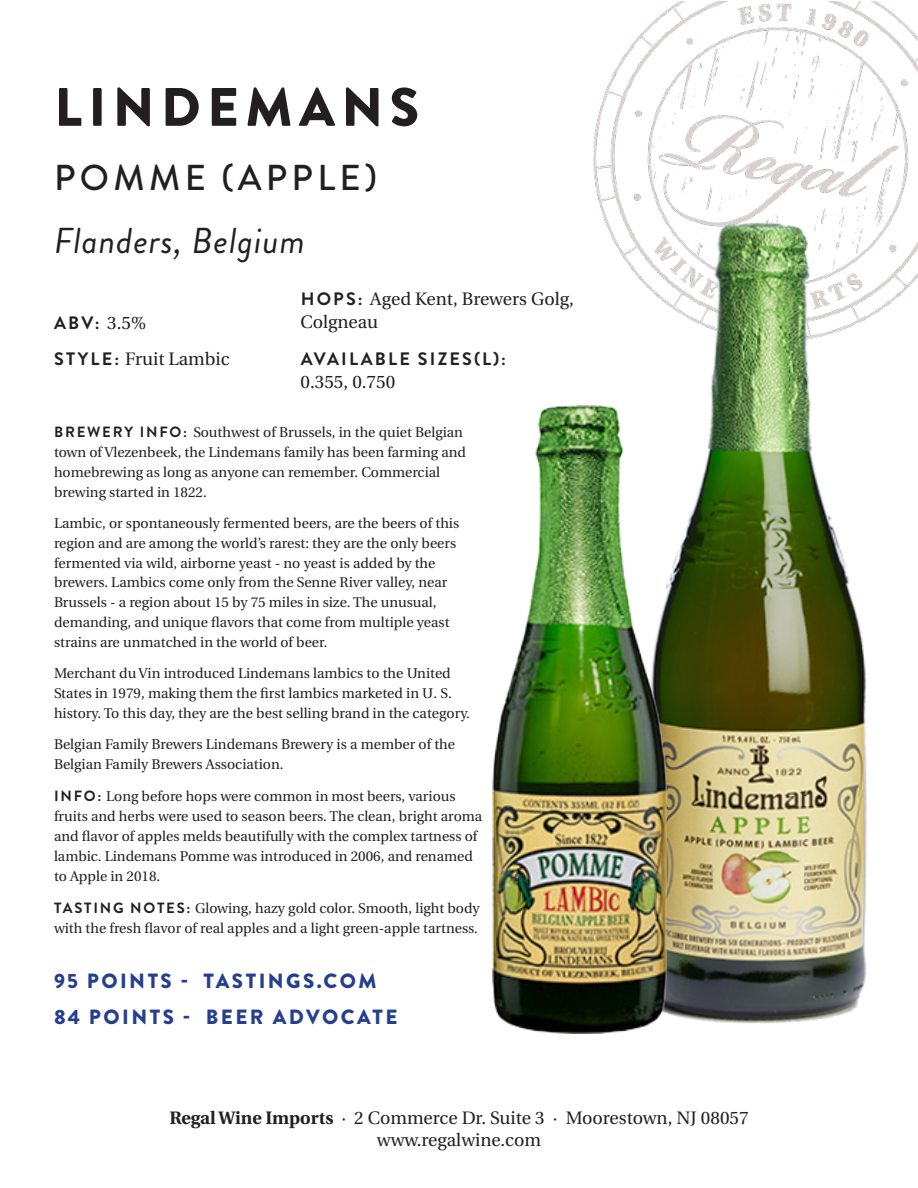
<style>
.page{position:relative;width:918px;height:1188px;background:#fff}
.page>*{position:absolute;margin:0;border:0;box-sizing:border-box;transform-origin:0 0}
.t1{font:900 54px "Brandon Grotesque";letter-spacing:.12em;color:#231f20}
.t2{font:italic 36px "Brandon Grotesque";letter-spacing:.025em;color:#231f20}
.t3{font:500 36px "Brandon Grotesque";letter-spacing:.12em;color:#231f20}
.t4{font:900 20.55px "Brandon Grotesque";letter-spacing:.12em;color:#253f8e}
.t5{font:18px/23.1px "Utopia";color:#231f20}
.t6{font:700 18px/23.1px "Brandon Grotesque";letter-spacing:.12em;color:#231f20}
.t7{font:14.1px/19.8px "Utopia";color:#231f20}
.s1{font-family:"Utopia";font-weight:400}
.s2{font-family:"Brandon Grotesque";font-weight:700}
.s3{font-family:"Brandon Grotesque";font-weight:700;font-size:14.85px}
.s4{font-weight:700}
</style>
<div class="page">
<img style="left:593px;top:1px;width:325px;height:315px">
<img style="left:640px;top:209px;width:232px;height:815px">
<img style="left:492px;top:406px;width:174px;height:627px">
<p class="t1" style="left:54px;top:69px;width:366px">LINDEMANS</p>
<p class="t3" style="left:54px;top:152px;width:324px">POMME (APPLE)</p>
<p class="t2" style="left:54px;top:216px;width:252px">Flanders, Belgium</p>
<p class="t6" style="left:54px;top:311px;width:94px">ABV: <span class="s1">3.5%</span></p>
<p class="t5" style="left:54px;top:348px;width:177px"><span class="s2">STYLE:</span> Fruit Lambic</p>
<p class="t5" style="left:301px;top:288px;width:275px"><span class="s2">HOPS:</span> Aged Kent, Brewers Golg,<br>Colgneau</p>
<p class="t6" style="left:301px;top:348px;width:207px">AVAILABLE SIZES(L):<br><span class="s1">0.355, 0.750</span></p>
<p class="t7" style="left:54px;top:423px;width:414px"><span class="s3">BREWERY INFO:</span> Southwest of Brussels, in the quiet Belgian town of Vlezenbeek, the Lindemans family has been farming and homebrewing as long as anyone can remember. Commercial brewing started in 1822.</p>
<p class="t7" style="left:54px;top:514px;width:407px">Lambic, or spontaneously fermented beers, are the beers of this region and are among the world’s rarest: they are the only beers fermented via wild, airborne yeast - no yeast is added by the brewers. Lambics come only from the Senne River valley, near Brussels - a region about 15 by 75 miles in size. The unusual, demanding, and unique flavors that come from multiple yeast strains are unmatched in the world of beer.</p>
<p class="t7" style="left:54px;top:664px;width:418px">Merchant du Vin introduced Lindemans lambics to the United<br>States in 1979, making them the first lambics marketed in U. S. history. To this day, they are the best selling brand in the category.</p>
<p class="t7" style="left:54px;top:735px;width:403px">Belgian Family Brewers Lindemans Brewery is a member of the<br>Belgian Family Brewers Association.</p>
<p class="t7" style="left:54px;top:787px;width:430px"><span class="s3">INFO:</span> Long before hops were common in most beers, various fruits and herbs were used to season beers. The clean, bright aroma and flavor of apples melds beautifully with the complex tartness of lambic. Lindemans Pomme was introduced in 2006, and renamed to Apple in 2018.</p>
<p class="t7" style="left:54px;top:899px;width:427px"><span class="s3">TASTING NOTES:</span> Glowing, hazy gold color. Smooth, light body with the fresh flavor of real apples and a light green-apple tartness.</p>
<p class="t4" style="left:54px;top:967px;width:324px">95 POINTS - TASTINGS.COM</p>
<p class="t4" style="left:54px;top:1002px;width:345px">84 POINTS - BEER ADVOCATE</p>
<p class="t5" style="left:169px;top:1107px;width:581px"><span class="s4">Regal Wine Imports</span> · 2 Commerce Dr. Suite 3 · Moorestown, NJ 08057</p>
<p class="t5" style="left:377px;top:1129px;width:166px">www.regalwine.com</p>
</div>
